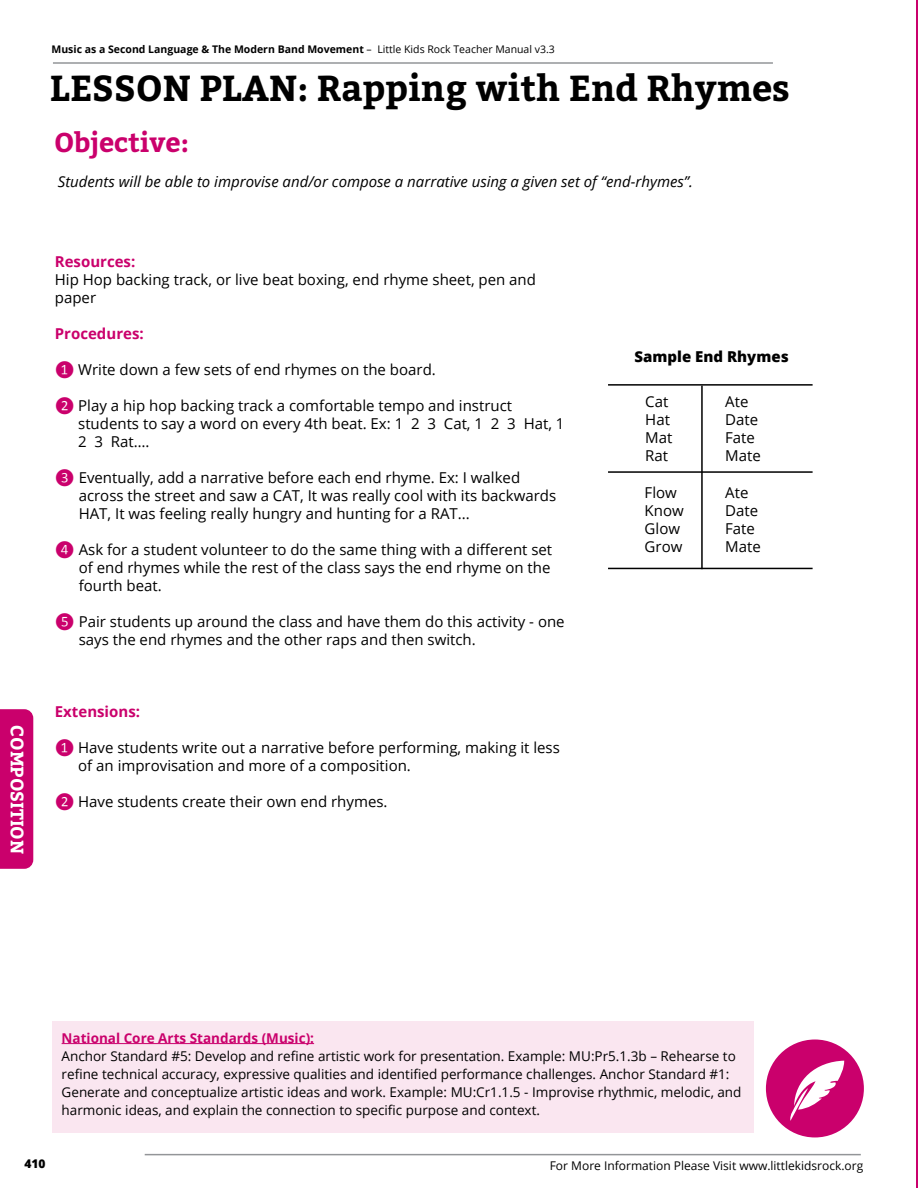
<style>
.page{position:relative;width:918px;height:1188px;background:#fff}
.page>*{position:absolute;margin:0;border:0;box-sizing:border-box;transform-origin:0 0}
.t1{font:700 36px "Bitter";color:#000}
.t2{font:700 27px "Bitter";color:#ca006c}
.t3{font:700 18px "Bitter";color:#fff}
.t4{font:15px/18px "Open Sans";color:#000}
.t5{font:italic 15px "Open Sans";color:#000}
.t6{font:700 15px "Open Sans";color:#ca006c}
.t7{font:800 15px "Open Sans";color:#000}
.t8{font:13.5px/18px "Open Sans";color:#000}
.t9{font:700 13.5px "Open Sans";color:#ca006c}
.t10{font:12px "Open Sans";color:#000}
.t11{font:800 12px "Open Sans";color:#000}
.t12{font:700 10.5px "Open Sans";color:#000}
.s1{font-weight:400}
.s2{font-family:"Calibri";color:#ca006c}
</style>
<div class="page">
<hr style="left:53px;top:62px;width:720px;height:2px;background:#939598">
<hr style="left:145px;top:1154px;width:716px;height:1px;background:#939598">
<div style="left:766px;top:1040px;width:98px;height:97px;background:#ca006c;border-radius:50%"></div>
<svg style="left:790px;top:1061px;width:54px;height:60px"></svg>
<div style="left:0;top:709px;width:33px;height:160px;background:#ca006c"></div>
<hr style="left:916px;top:0;width:2px;height:1187px;background:#ca006c">
<div style="left:52px;top:1022px;width:702px;height:111px;background:#fae6f0"></div>
<hr style="left:62px;top:1043px;width:252px;height:1px;background:#ca006c">
<hr style="left:608px;top:384px;width:205px;height:2px;background:#000">
<hr style="left:608px;top:568px;width:205px;height:1px;background:#000">
<hr style="left:608px;top:471px;width:205px;height:2px;background:#000">
<hr style="left:701px;top:386px;width:2px;height:183px;background:#000">
<p class="t12" style="left:51px;top:42px;width:505px">Music as a Second Language &amp; The Modern Band Movement <span class="s1">– Little Kids Rock Teacher Manual v3.3</span></p>
<h1 class="t1" style="left:50px;top:67px;width:741px">LE SSON PLAN: Rapping with End Rhymes</h1>
<h2 class="t2" style="left:54px;top:126px;width:136px">Objective:</h2>
<p class="t5" style="left:58px;top:172px;width:637px">Students will be able to improvise and/or compose a narrative using a given set of “end-rhymes”.</p>
<p class="t3" style="left:28px;top:725px;width:130px;rotate:90deg">COMPOSITION</p>
<p class="t6" style="left:55px;top:251px;width:82px">Resources:</p>
<p class="t4" style="left:55px;top:270px;width:483px">Hip Hop backing track, or live beat boxing, end rhyme sheet, pen and paper</p>
<p class="t6" style="left:55px;top:323px;width:90px">Procedures:</p>
<p class="t4" style="left:55px;top:360px;width:382px"><span class="s2">❶</span> Write down a few sets of end rhymes on the board.</p>
<p class="t4" style="left:78px;top:396px;width:488px;text-indent:-23px"><span class="s2">❷</span> Play a hip hop backing track a comfortable tempo and instruct students to say a word on every 4th beat. Ex: 1 2 3 Cat, 1 2 3 Hat, 1<br>2 3 Rat….</p>
<p class="t4" style="left:79px;top:468px;width:479px;text-indent:-24px"><span class="s2">❸</span> Eventually, add a narrative before each end rhyme. Ex: I walked across the street and saw a CAT, It was really cool with its backwards<br>HAT, It was feeling really hungry and hunting for a RAT...</p>
<p class="t4" style="left:79px;top:540px;width:475px;text-align:justify;text-indent:-24px"><span class="s2">❹</span> Ask for a student volunteer to do the same thing with a different set of end rhymes while the rest of the class says the end rhyme on the fourth beat.</p>
<p class="t4" style="left:79px;top:612px;width:488px;text-indent:-24px"><span class="s2">❺</span> Pair students up around the class and have them do this activity - one says the end rhymes and the other raps and then switch.</p>
<p class="t6" style="left:55px;top:701px;width:87px">Extensions:</p>
<p class="t4" style="left:78px;top:738px;width:483px;text-indent:-23px"><span class="s2">❶</span> Have students write out a narrative before performing, making it less of an improvisation and more of a composition.</p>
<p class="t4" style="left:55px;top:792px;width:334px"><span class="s2">❷</span> Have students create their own end rhymes.</p>
<p class="t7" style="left:635px;top:346px;width:156px">Sample End Rhymes</p>
<p class="t4" style="left:645px;top:393px;width:29px">Cat<br>Hat<br>Mat<br>Rat</p>
<p class="t4" style="left:725px;top:393px;width:37px">Ate<br>Date<br>Fate<br>Mate</p>
<p class="t4" style="left:645px;top:483px;width:41px">Flow<br>Know<br>Glow<br>Grow</p>
<p class="t4" style="left:725px;top:483px;width:37px">Ate<br>Date<br>Fate<br>Mate</p>
<p class="t9" style="left:62px;top:1028px;width:254px">National Core Arts Standards (Music):</p>
<p class="t8" style="left:62px;top:1046px;width:681px">Anchor Standard #5: Develop and refine artistic work for presentation. Example: MU:Pr5.1.3b – Rehearse to refine technical accuracy, expressive qualities and identified performance challenges. Anchor Standard #1:<br>Generate and conceptualize artistic ideas and work. Example: MU:Cr1.1.5 - Improvise rhythmic, melodic, and harmonic ideas, and explain the connection to specific purpose and context.</p>
<p class="t11" style="left:24px;top:1154px;width:23px">410</p>
<p class="t10" style="left:550px;top:1157px;width:315px">For More Information Please Visit www.littlekidsrock.org</p>
</div>
